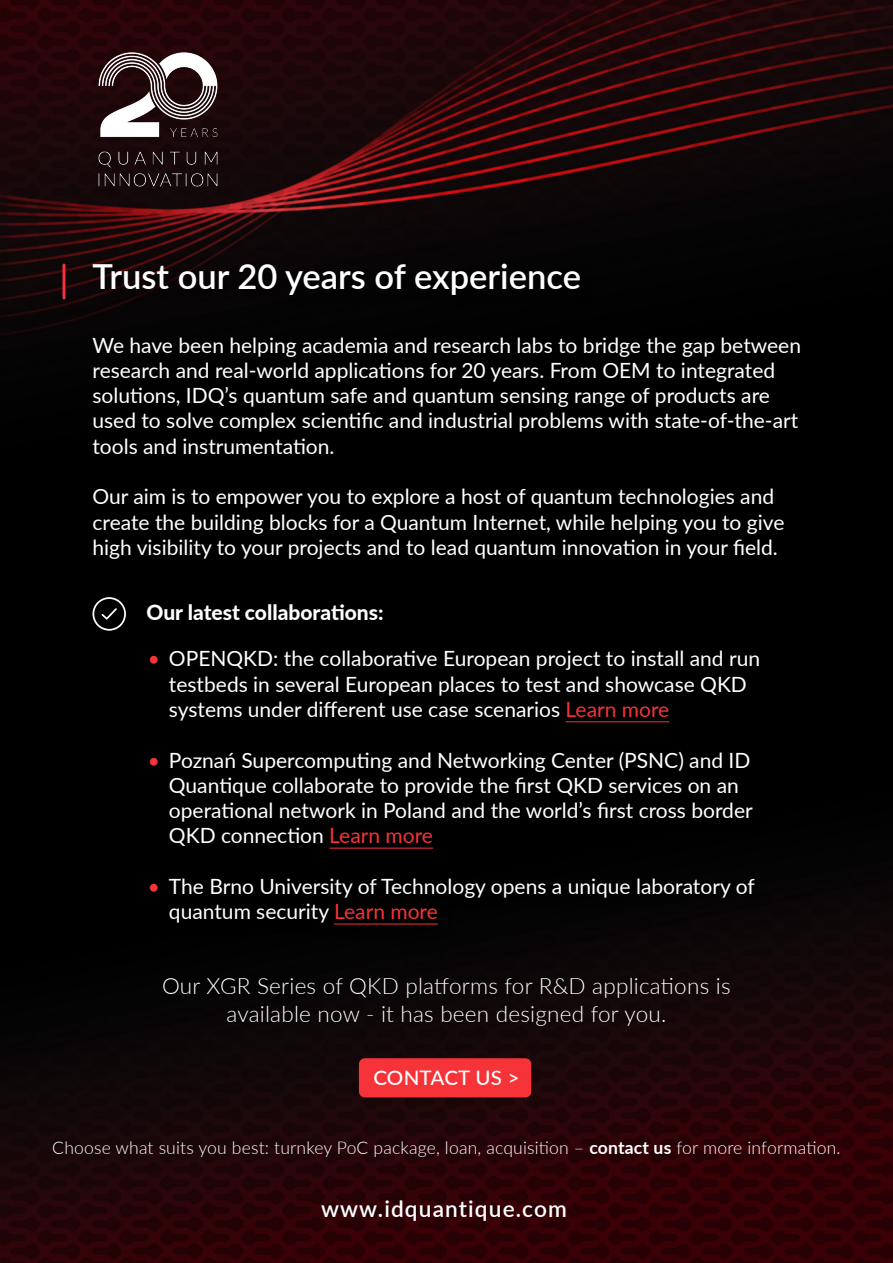
<style>
.page{position:relative;width:893px;height:1263px;background:#fff}
.page>*{position:absolute;margin:0;border:0;box-sizing:border-box;transform-origin:0 0}
.t1{font:600 34.5px "Lato";color:#fff}
.t2{font:600 22.65px "Lato";letter-spacing:.05em;color:#fff}
.t3{font:300 22.5px/28.5px "Lato";letter-spacing:.01em;color:#fff;text-align:center}
.t4{font:21px/25.2px "Lato";color:#fff}
.t5{font:800 21px "Lato";color:#fff}
.t6{font:500 19.95px "Lato";letter-spacing:.01em;color:#fff}
.t7{font:300 17.55px "Lato";letter-spacing:.01em;color:#fff}
.s1{color:#f63339}
.s2{font-weight:700}
</style>
<div class="page">
<img style="left:0;top:0;width:893px;height:1263px">
<div style="left:90px;top:261px;width:725px;height:678px;background:#000"></div>
<hr style="left:566px;top:721px;width:103px;height:1px;background:#f63339">
<hr style="left:329px;top:848px;width:104px;height:1px;background:#f63339">
<hr style="left:334px;top:923px;width:104px;height:1px;background:#f63339">
<svg style="left:92px;top:597px;width:34px;height:34px"></svg>
<hr style="left:63px;top:265px;width:2px;height:33px;background:#f63339">
<div style="left:359px;top:1058px;width:172px;height:39px;background:#f63339;border-radius:6px"></div>
<img style="left:86px;top:48px;width:144px;height:144px">
<h1 class="t1" style="left:92px;top:252px;width:490px">Trust our 20 years of experience</h1>
<p class="t4" style="left:92px;top:332px;width:710px">We have been helping academia and research labs to bridge the gap between research and real-world applications for 20 years. From OEM to integrated solutions, IDQ’s quantum safe and quantum sensing range of products are used to solve complex scientific and industrial problems with state-of-the-art tools and instrumentation.</p>
<p class="t4" style="left:92px;top:483px;width:693px">Our aim is to empower you to explore a host of quantum technologies and create the building blocks for a Quantum Internet, while helping you to give high visibility to your projects and to lead quantum innovation in your field.</p>
<p class="t5" style="left:146px;top:597px;width:239px">Our latest collaborations:</p>
<p class="t4" style="left:169px;top:645px;width:593px;text-indent:-21px"><span class="s1">•</span> OPENQKD: the collaborative European project to install and run testbeds in several European places to test and showcase QKD systems under different use case scenarios <span class="s1">Learn more</span></p>
<p class="t4" style="left:169px;top:746px;width:585px;text-indent:-21px"><span class="s1">•</span> Poznań Supercomputing and Networking Center (PSNC) and ID Quantique collaborate to provide the first QKD services on an operational network in Poland and the world’s first cross border QKD connection <span class="s1">Learn more</span></p>
<p class="t4" style="left:169px;top:873px;width:587px;text-indent:-21px"><span class="s1">•</span> The Brno University of Technology opens a unique laboratory of quantum security <span class="s1">Learn more</span></p>
<p class="t3" style="left:162px;top:971px;width:570px">Our XGR Series of QKD platforms for R&amp;D applications is available now - it has been designed for you.</p>
<p class="t6" style="left:373px;top:1064px;width:148px">CONTACT US &gt;</p>
<p class="t7" style="left:52px;top:1135px;width:790px">Choose what suits you best: turnkey PoC package, loan, acquisition – <span class="s2">contact us</span> for more information.</p>
<p class="t2" style="left:321px;top:1192px;width:247px">www.idquantique.com</p>
</div>
